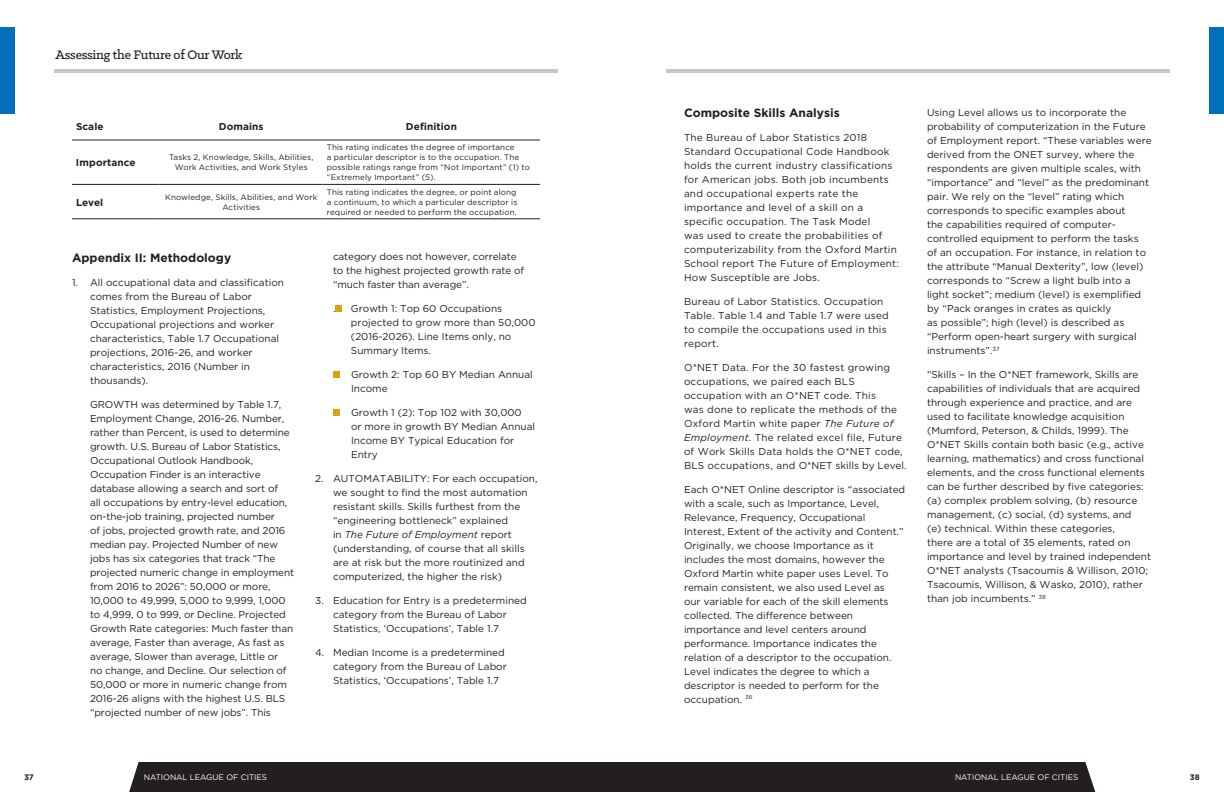
<style>
.page{position:relative;width:1224px;height:792px;background:#fff}
.page>*{position:absolute;margin:0;border:0;box-sizing:border-box;transform-origin:0 0}
.t1{font:500 14px "Klinic Slab";letter-spacing:-.02em;color:#231f20}
.t2{font:700 12px "Gotham";color:#231f20}
.t3{font:10px/14px "Gotham";color:#231f20}
.t4{font:10px/14px "Gotham";letter-spacing:.02em;color:#231f20}
.t5{font:700 10px "Gotham";letter-spacing:.01em;color:#231f20}
.t6{font:8px/10px "Gotham";letter-spacing:.015em;color:#231f20;text-align:center}
.t7{font:8px "Gotham";color:#fff}
.t8{font:700 8px "Gotham";color:#231f20}
.s1{font-style:italic}
</style>
<div class="page">
<div style="left:129px;top:762px;width:967px;height:30px;background:#231f20"></div>
<div style="left:1209px;top:28px;width:15px;height:86px;background:#0070ba"></div>
<div style="left:0;top:28px;width:15px;height:86px;background:#0070ba"></div>
<hr style="left:54px;top:69px;width:504px;height:4px;background:#c4c6c8">
<hr style="left:666px;top:69px;width:504px;height:4px;background:#c4c6c8">
<div style="left:335px;top:306px;width:7px;height:6px;background:#dba111"></div>
<svg style="left:333px;top:372px;width:6px;height:6px"></svg>
<svg style="left:333px;top:410px;width:6px;height:6px"></svg>
<hr style="left:72px;top:184px;width:88px;height:1px;background:#231f20">
<hr style="left:160px;top:184px;width:163px;height:1px;background:#231f20">
<hr style="left:323px;top:184px;width:217px;height:1px;background:#231f20">
<hr style="left:72px;top:219px;width:88px;height:1px;background:#231f20">
<hr style="left:160px;top:219px;width:163px;height:1px;background:#231f20">
<hr style="left:323px;top:219px;width:217px;height:1px;background:#231f20">
<hr style="left:72px;top:140px;width:88px;height:1px;background:#231f20">
<hr style="left:160px;top:140px;width:163px;height:1px;background:#231f20">
<hr style="left:323px;top:140px;width:217px;height:1px;background:#231f20">
<h1 class="t1" style="left:56px;top:46px;width:188px">Assessing the Future of Our Work</h1>
<p class="t5" style="left:76px;top:120px;width:29px">Scale</p>
<p class="t5" style="left:219px;top:120px;width:46px">Domains</p>
<p class="t5" style="left:406px;top:120px;width:53px">Definition</p>
<p class="t5" style="left:76px;top:156px;width:61px">Importance</p>
<p class="t6" style="left:169px;top:152px;width:146px">Tasks 2, Knowledge, Skills, Abilities,<br>Work Activities, and Work Styles</p>
<p class="t6" style="left:327px;top:142px;width:205px;text-align:left">This rating indicates the degree of importance<br>a particular descriptor is to the occupation. The possible ratings range from “Not Important” (1) to “Extremely Important” (5).</p>
<p class="t5" style="left:76px;top:195px;width:29px">Level</p>
<p class="t6" style="left:165px;top:192px;width:154px">Knowledge, Skills, Abilities, and Work<br>Activities</p>
<p class="t6" style="left:327px;top:187px;width:192px;text-align:justify">This rating indicates the degree, or point along a continuum, to which a particular descriptor is required or needed to perform the occupation.</p>
<p class="t2" style="left:72px;top:249px;width:161px">Appendix II: Methodology</p>
<p class="t3" style="left:90px;top:275px;width:196px;text-indent:-18px">1. All occupational data and classification comes from the Bureau of Labor Statistics, Employment Projections, Occupational projections and worker characteristics, Table 1.7 Occupational projections, 2016-26, and worker characteristics, 2016 (Number in thousands).</p>
<p class="t3" style="left:90px;top:397px;width:206px">GROWTH was determined by Table 1.7, Employment Change, 2016-26. Number, rather than Percent, is used to determine growth. U.S. Bureau of Labor Statistics, Occupational Outlook Handbook, Occupation Finder is an interactive database allowing a search and sort of<br>all occupations by entry-level education, on-the-job training, projected number<br>of jobs, projected growth rate, and 2016 median pay. Projected Number of new jobs has six categories that track “The projected numeric change in employment from 2016 to 2026”: 50,000 or more, 10,000 to 49,999, 5,000 to 9,999, 1,000 to 4,999, 0 to 999, or Decline. Projected Growth Rate categories: Much faster than average, Faster than average, As fast as average, Slower than average, Little or<br>no change, and Decline. Our selection of 50,000 or more in numeric change from 2016-26 aligns with the highest U.S. BLS “projected number of new jobs”. This</p>
<p class="t3" style="left:333px;top:249px;width:193px">category does not however, correlate to the highest projected growth rate of “much faster than average”.</p>
<p class="t3" style="left:333px;top:301px;width:4px">.</p>
<p class="t3" style="left:351px;top:301px;width:186px">Growth 1: Top 60 Occupations projected to grow more than 50,000 (2016-2026). Line Items only, no<br>Summary Items.</p>
<p class="t3" style="left:351px;top:367px;width:183px">Growth 2: Top 60 BY Median Annual<br>Income</p>
<p class="t3" style="left:351px;top:405px;width:186px">Growth 1 (2): Top 102 with 30,000<br>or more in growth BY Median Annual<br>Income BY Typical Education for<br>Entry</p>
<p class="t3" style="left:333px;top:471px;width:206px;text-indent:-18px">2. AUTOMATABILITY: For each occupation, we sought to find the most automation resistant skills. Skills furthest from the “engineering bottleneck” explained<br>in <span class="s1">The Future of Employment</span> report (understanding, of course that all skills are at risk but the more routinized and computerized, the higher the risk)</p>
<p class="t3" style="left:333px;top:593px;width:195px;text-indent:-18px">3. Education for Entry is a predetermined category from the Bureau of Labor<br>Statistics, ‘Occupations’, Table 1.7</p>
<p class="t3" style="left:333px;top:645px;width:175px;text-indent:-18px">4. Median Income is a predetermined category from the Bureau of Labor<br>Statistics, ‘Occupations’, Table 1.7</p>
<p class="t2" style="left:684px;top:104px;width:157px">Composite Skills Analysis</p>
<p class="t4" style="left:684px;top:130px;width:217px">The Bureau of Labor Statistics 2018<br>Standard Occupational Code Handbook holds the current industry classifications for American jobs. Both job incumbents and occupational experts rate the importance and level of a skill on a specific occupation. The Task Model<br>was used to create the probabilities of computerizability from the Oxford Martin School report The Future of Employment:<br>How Susceptible are Jobs.</p>
<p class="t4" style="left:684px;top:294px;width:206px">Bureau of Labor Statistics. Occupation<br>Table. Table 1.4 and Table 1.7 were used to compile the occupations used in this report.</p>
<p class="t4" style="left:684px;top:360px;width:224px">O*NET Data. For the 30 fastest growing occupations, we paired each BLS occupation with an O*NET code. This<br>was done to replicate the methods of the Oxford Martin white paper <span class="s1">The Future of Employment</span>. The related excel file, Future of Work Skills Data holds the O*NET code, BLS occupations, and O*NET skills by Level.</p>
<p class="t3" style="left:684px;top:482px;width:223px">Each O*NET Online descriptor is “associated with a scale, such as Importance, Level, Relevance, Frequency, Occupational Interest, Extent of the activity and Content.” Originally, we choose Importance as it includes the most domains, however the Oxford Martin white paper uses Level. To remain consistent, we also used Level as<br>our variable for each of the skill elements collected. The difference between importance and level centers around performance. Importance indicates the relation of a descriptor to the occupation.<br>Level indicates the degree to which a descriptor is needed to perform for the occupation. <sup>36</sup></p>
<p class="t3" style="left:927px;top:105px;width:226px">Using Level allows us to incorporate the probability of computerization in the Future of Employment report. “These variables were derived from the ONET survey, where the respondents are given multiple scales, with “importance” and “level” as the predominant pair. We rely on the “level” rating which corresponds to specific examples about<br>the capabilities required of computer&shy;controlled equipment to perform the tasks<br>of an occupation. For instance, in relation to the attribute “Manual Dexterity”, low (level) corresponds to “Screw a light bulb into a light socket”; medium (level) is exemplified by “Pack oranges in crates as quickly<br>as possible”; high (level) is described as “Perform open-heart surgery with surgical instruments”.<sup>37</sup></p>
<p class="t3" style="left:927px;top:367px;width:226px">“Skills – In the O*NET framework, Skills are capabilities of individuals that are acquired through experience and practice, and are used to facilitate knowledge acquisition (Mumford, Peterson, &amp; Childs, 1999). The O*NET Skills contain both basic (e.g., active learning, mathematics) and cross functional elements, and the cross functional elements can be further described by five categories: (a) complex problem solving, (b) resource management, (c) social, (d) systems, and<br>(e) technical. Within these categories,<br>there are a total of 35 elements, rated on importance and level by trained independent O*NET analysts (Tsacoumis &amp; Willison, 2010; Tsacoumis, Willison, &amp; Wasko, 2010), rather than job incumbents.” <sup>38</sup></p>
<p class="t8" style="left:24px;top:772px;width:11px">37</p>
<p class="t7" style="left:144px;top:772px;width:125px">NATIONAL LEAGUE OF CITIES</p>
<p class="t7" style="left:955px;top:772px;width:125px">NATIONAL LEAGUE OF CITIES</p>
<p class="t8" style="left:1190px;top:772px;width:12px">38</p>
</div>
